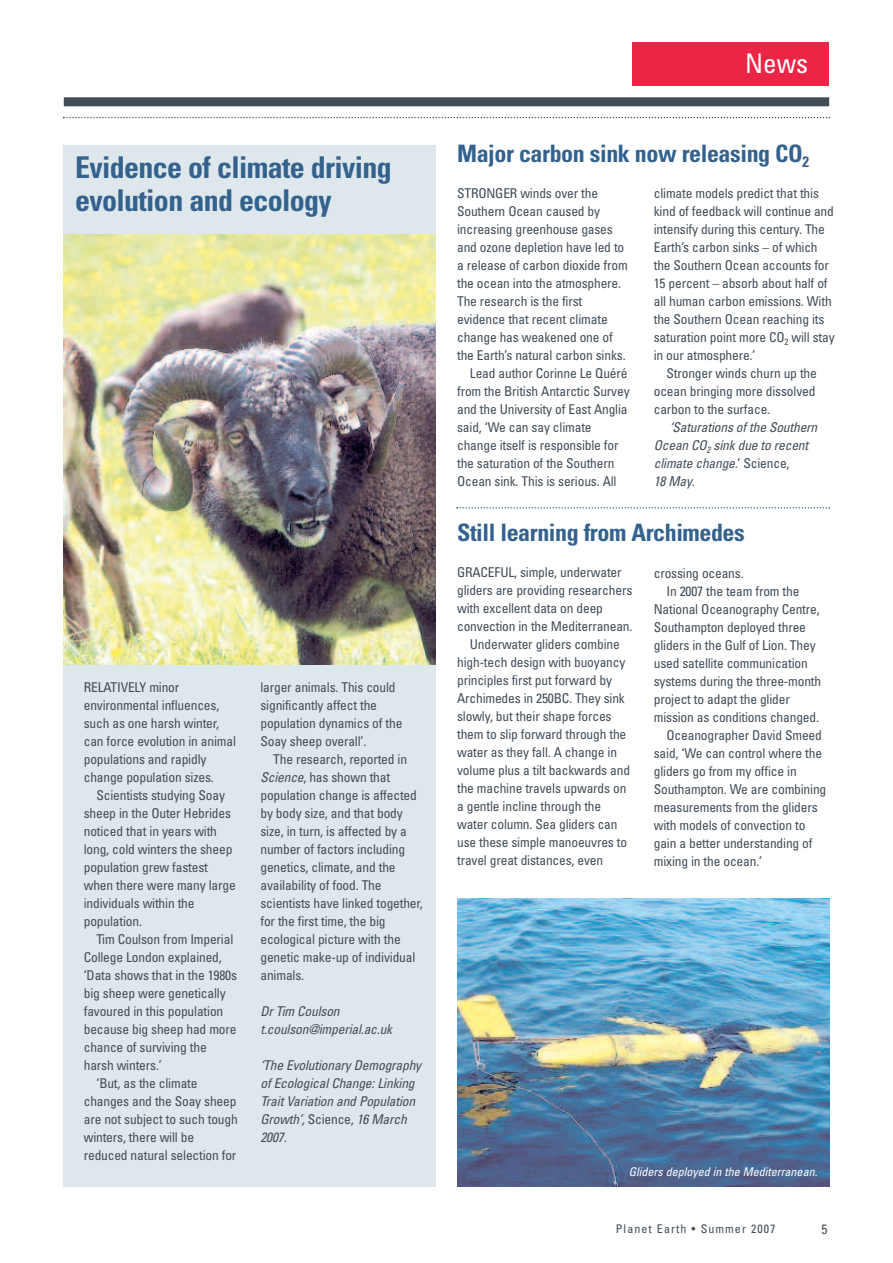
<style>
.page{position:relative;width:893px;height:1263px;background:#fff}
.page>*{position:absolute;margin:0;border:0;box-sizing:border-box;transform-origin:0 0}
.t1{font:700 condensed 30px/33px "Univers";letter-spacing:-.02em;color:#33628e}
.t2{font:condensed 27px "Univers";color:#fff}
.t3{font:700 condensed 24px "Univers";letter-spacing:-.02em;color:#33628e}
.t4{font:condensed 13.5px/18px "Univers";letter-spacing:-.015em;color:#424d58}
.t5{font:italic condensed 13.5px/18px "Univers";letter-spacing:-.015em;color:#424d58}
.t6{font:italic condensed 12px "Univers";color:#fff}
.t7{font:condensed 12px "Univers";letter-spacing:.09em;color:#424d58}
.s1{font-style:italic}
.s2{font-style:normal}
</style>
<div class="page">
<div style="left:64px;top:145px;width:372px;height:1041px;background:#dee7eb"></div>
<div style="left:64px;top:97px;width:765px;height:9px;background:#424d58"></div>
<svg style="left:63px;top:117px;width:767px;height:1px"></svg>
<div style="left:632px;top:43px;width:197px;height:43px;background:#eb2546"></div>
<img style="left:457px;top:898px;width:372px;height:288px">
<img style="left:64px;top:234px;width:372px;height:430px">
<svg style="left:456px;top:507px;width:374px;height:1px"></svg>
<h1 class="t1" style="left:75px;top:153px;width:318px">Evidence of climate driving evolution and ecology</h1>
<p class="t4" style="left:84px;top:679px;width:154px">RELATIVELY minor environmental influences, such as one harsh winter, can force evolution in animal populations and rapidly change population sizes.</p>
<p class="t4" style="left:84px;top:787px;width:154px;text-indent:13px">Scientists studying Soay sheep in the Outer Hebrides noticed that in years with long, cold winters the sheep population grew fastest when there were many large individuals within the population.</p>
<p class="t4" style="left:97px;top:931px;width:138px">Tim Coulson from Imperial</p>
<p class="t4" style="left:84px;top:949px;width:140px">College London explained,</p>
<p class="t4" style="left:84px;top:967px;width:155px">‘Data shows that in the 1980s</p>
<p class="t4" style="left:84px;top:985px;width:143px">big sheep were genetically</p>
<p class="t4" style="left:84px;top:1003px;width:141px">favoured in this population</p>
<p class="t4" style="left:84px;top:1021px;width:154px">because big sheep had more</p>
<p class="t4" style="left:84px;top:1039px;width:124px">chance of surviving the</p>
<p class="t4" style="left:84px;top:1057px;width:80px">harsh winters.’</p>
<p class="t4" style="left:97px;top:1075px;width:103px">‘But, as the climate</p>
<p class="t4" style="left:84px;top:1093px;width:154px">changes and the Soay sheep</p>
<p class="t4" style="left:84px;top:1111px;width:156px">are not subject to such tough</p>
<p class="t4" style="left:84px;top:1129px;width:112px">winters, there will be</p>
<p class="t4" style="left:84px;top:1147px;width:154px">reduced natural selection for</p>
<p class="t4" style="left:260px;top:680px;width:143px">larger animals. This could significantly affect the population dynamics of the<br>Soay sheep overall’.</p>
<p class="t4" style="left:260px;top:752px;width:164px;text-indent:13px">The research, reported in<br><span class="s1">Science</span>, has shown that population change is affected by body size, and that body size, in turn, is affected by a number of factors including genetics, climate, and the availability of food. The scientists have linked together, for the first time, the big ecological picture with the genetic make-up of individual animals.</p>
<p class="t5" style="left:260px;top:1004px;width:133px">Dr Tim Coulson t.coulson@imperial.ac.uk</p>
<p class="t5" style="left:260px;top:1058px;width:162px">‘The Evolutionary Demography of Ecological Change: Linking<br>Trait Variation and Population<br>Growth’, <span class="s2">Science,</span> 16 March<br>2007.</p>
<h2 class="t2" style="left:745px;top:54px;width:64px">News</h2>
<h3 class="t3" style="left:457px;top:145px;width:354px">Major carbon sink now releasing CO<sub>2</sub></h3>
<p class="t4" style="left:457px;top:186px;width:143px">STRONGER winds over the</p>
<p class="t4" style="left:457px;top:204px;width:145px">Southern Ocean caused by</p>
<p class="t4" style="left:457px;top:222px;width:157px">increasing greenhouse gases</p>
<p class="t4" style="left:457px;top:240px;width:169px">and ozone depletion have led to</p>
<p class="t4" style="left:457px;top:258px;width:172px">a release of carbon dioxide from</p>
<p class="t4" style="left:457px;top:276px;width:166px">the ocean into the atmosphere.</p>
<p class="t4" style="left:457px;top:294px;width:127px">The research is the first</p>
<p class="t4" style="left:457px;top:312px;width:152px">evidence that recent climate</p>
<p class="t4" style="left:457px;top:330px;width:157px">change has weakened one of</p>
<p class="t4" style="left:457px;top:348px;width:170px">the Earth’s natural carbon sinks.</p>
<p class="t4" style="left:470px;top:366px;width:159px">Lead author Corinne Le Quéré</p>
<p class="t4" style="left:457px;top:384px;width:174px">from the British Antarctic Survey</p>
<p class="t4" style="left:457px;top:402px;width:172px">and the University of East Anglia</p>
<p class="t4" style="left:457px;top:420px;width:136px">said, ‘We can say climate</p>
<p class="t4" style="left:457px;top:438px;width:163px">change itself is responsible for</p>
<p class="t4" style="left:457px;top:456px;width:159px">the saturation of the Southern</p>
<p class="t4" style="left:457px;top:474px;width:161px">Ocean sink. This is serious. All</p>
<p class="t4" style="left:654px;top:185px;width:182px">climate models predict that this kind of feedback will continue and intensify during this century. The<br>Earth’s carbon sinks – of which the Southern Ocean accounts for<br>15 percent – absorb about half of all human carbon emissions. With the Southern Ocean reaching its saturation point more CO<sub>2</sub> will stay in our atmosphere.’</p>
<p class="t4" style="left:654px;top:365px;width:165px;text-align:justify;text-indent:13px">Stronger winds churn up the ocean bringing more dissolved carbon to the surface.</p>
<p class="t5" style="left:654px;top:419px;width:165px;text-indent:16px">‘Saturations of the Southern<br>Ocean CO<sub>2</sub> sink due to recent climate change.<span class="s2">’ Science,<br></span>18 May<span class="s2">.</span></p>
<h3 class="t3" style="left:457px;top:523px;width:289px">Still learning from Archimedes</h3>
<p class="t4" style="left:654px;top:566px;width:91px">crossing oceans.</p>
<p class="t4" style="left:666px;top:584px;width:134px">In 2007 the team from the</p>
<p class="t4" style="left:654px;top:602px;width:167px">National Oceanography Centre,</p>
<p class="t4" style="left:654px;top:620px;width:154px">Southampton deployed three</p>
<p class="t4" style="left:654px;top:638px;width:163px">gliders in the Gulf of Lion. They</p>
<p class="t4" style="left:654px;top:656px;width:156px">used satellite communication</p>
<p class="t4" style="left:654px;top:674px;width:169px">systems during the three-month</p>
<p class="t4" style="left:654px;top:692px;width:138px">project to adapt the glider</p>
<p class="t4" style="left:654px;top:710px;width:167px">mission as conditions changed.</p>
<p class="t4" style="left:666px;top:728px;width:157px">Oceanographer David Smeed</p>
<p class="t4" style="left:654px;top:746px;width:170px">said, ‘We can control where the</p>
<p class="t4" style="left:654px;top:764px;width:144px">gliders go from my office in</p>
<p class="t4" style="left:654px;top:782px;width:174px">Southampton. We are combining</p>
<p class="t4" style="left:654px;top:800px;width:165px">measurements from the gliders</p>
<p class="t4" style="left:654px;top:818px;width:153px">with models of convection to</p>
<p class="t4" style="left:654px;top:836px;width:160px">gain a better understanding of</p>
<p class="t4" style="left:654px;top:854px;width:110px">mixing in the ocean.’</p>
<p class="t4" style="left:457px;top:564px;width:166px">GRACEFUL, simple, underwater</p>
<p class="t4" style="left:457px;top:582px;width:177px">gliders are providing researchers</p>
<p class="t4" style="left:457px;top:600px;width:147px">with excellent data on deep</p>
<p class="t4" style="left:457px;top:618px;width:177px">convection in the Mediterranean.</p>
<p class="t4" style="left:470px;top:636px;width:151px">Underwater gliders combine</p>
<p class="t4" style="left:457px;top:654px;width:170px">high-tech design with buoyancy</p>
<p class="t4" style="left:457px;top:672px;width:156px">principles first put forward by</p>
<p class="t4" style="left:457px;top:690px;width:169px">Archimedes in 250BC. They sink</p>
<p class="t4" style="left:457px;top:708px;width:156px">slowly, but their shape forces</p>
<p class="t4" style="left:457px;top:726px;width:171px">them to slip forward through the</p>
<p class="t4" style="left:457px;top:744px;width:161px">water as they fall. A change in</p>
<p class="t4" style="left:457px;top:762px;width:174px">volume plus a tilt backwards and</p>
<p class="t4" style="left:457px;top:780px;width:171px">the machine travels upwards on</p>
<p class="t4" style="left:457px;top:798px;width:146px">a gentle incline through the</p>
<p class="t4" style="left:457px;top:816px;width:162px">water column. Sea gliders can</p>
<p class="t4" style="left:457px;top:834px;width:172px">use these simple manoeuvres to</p>
<p class="t4" style="left:457px;top:852px;width:148px">travel great distances, even</p>
<p class="t6" style="left:629px;top:1167px;width:190px">Gliders deployed in the Mediterranean.</p>
<p class="t7" style="left:616px;top:1225px;width:161px">Planet Earth • Summer 2007</p>
<p class="t4" style="left:821px;top:1221px;width:7px">5</p>
</div>
